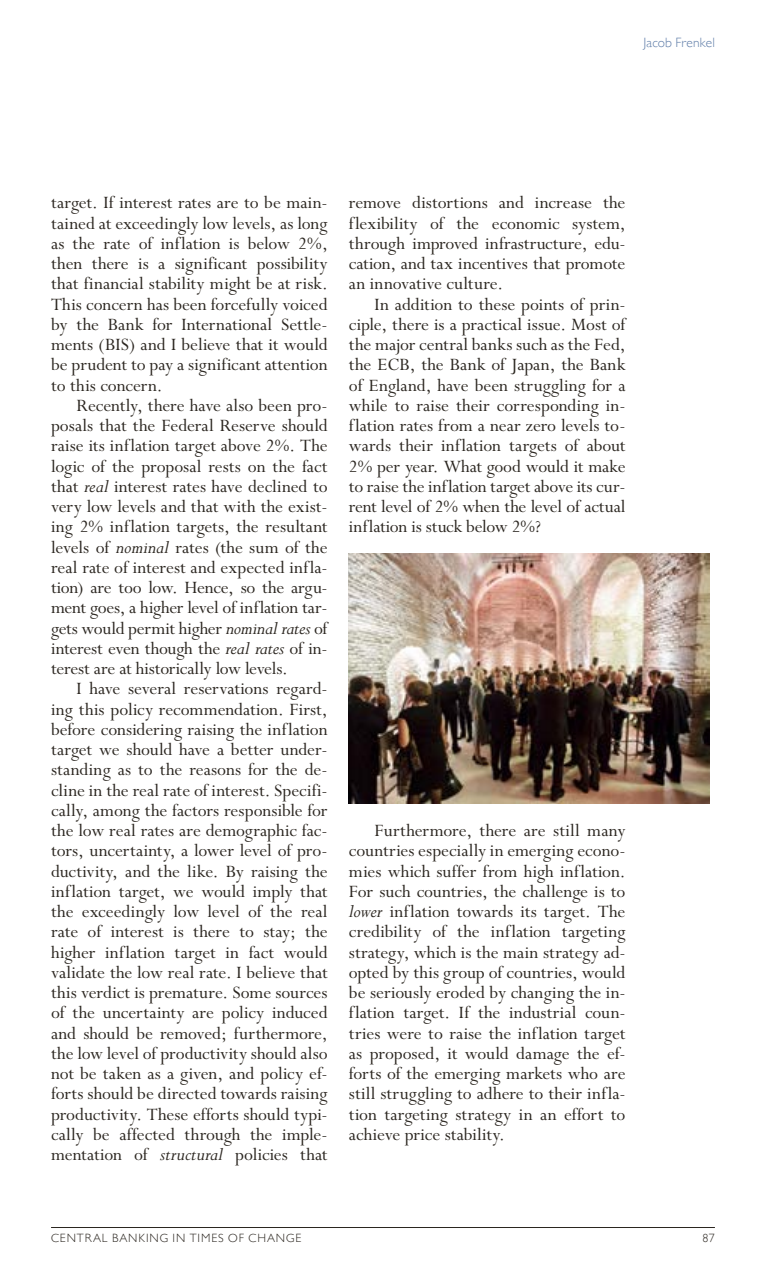
<style>
.page{position:relative;width:766px;height:1263px;background:#fff}
.page>*{position:absolute;margin:0;border:0;box-sizing:border-box;transform-origin:0 0}
.t1{font:19.5px/20.2px "Perpetua Std";letter-spacing:-.005em;color:#2b2620;text-align:justify}
.t2{font:300 13.5px "Gill Sans MT Pro";letter-spacing:.01em;color:#607ea9}
.t3{font:300 12px "Gill Sans MT Pro";letter-spacing:.075em;color:#2b2620}
.s1{font-style:italic;font-size:20.25px}
</style>
<div class="page">
<hr style="left:51px;top:1227px;width:663px;height:1px;background:#2b2620">
<img style="left:349px;top:553px;width:360px;height:251px">
<p class="t2" style="left:643px;top:35px;width:73px">Jacob Frenkel</p>
<p class="t1" style="left:51px;top:193px;width:278px">target. If interest rates are to be main&shy;tained at exceedingly low levels, as long as the rate of inflation is below 2%, then there is a significant possibility that financial stability might be at risk.<br>This concern has been forcefully voiced by the Bank for International Settle&shy;ments (BIS) and I believe that it would be prudent to pay a significant attention to this concern.</p>
<p class="t1" style="left:51px;top:396px;width:278px;text-indent:26px">Recently, there have also been pro&shy;posals that the Federal Reserve should raise its inflation target above 2%. The logic of the proposal rests on the fact that <span class="s1">real</span> interest rates have declined to very low levels and that with the exist&shy;ing 2% inflation targets, the resultant levels of <span class="s1">nominal</span> rates (the sum of the real rate of interest and expected infla&shy;tion) are too low. Hence, so the argu&shy;ment goes, a higher level of inflation tar&shy;gets would permit higher <span class="s1">nominal rates</span> of interest even though the <span class="s1">real rates</span> of in&shy;terest are at historically low levels.</p>
<p class="t1" style="left:51px;top:679px;width:278px;text-indent:26px">I have several reservations regard&shy;ing this policy recommendation. First, before considering raising the inflation target we should have a better under&shy;standing as to the reasons for the de&shy;cline in the real rate of interest. Specifi&shy;cally, among the factors responsible for the low real rates are demographic fac&shy;tors, uncertainty, a lower level of pro&shy;ductivity, and the like. By raising the inflation target, we would imply that the exceedingly low level of the real rate of interest is there to stay; the higher inflation target in fact would validate the low real rate. I believe that this verdict is premature. Some sources of the uncertainty are policy induced and should be removed; furthermore, the low level of productivity should also not be taken as a given, and policy ef&shy;forts should be directed towards raising productivity. These efforts should typi&shy;cally be affected through the imple&shy;mentation of <span class="s1">structural</span> policies that</p>
<p class="t1" style="left:349px;top:193px;width:278px">remove distortions and increase the flexibility of the economic system, through improved infrastructure, edu&shy;cation, and tax incentives that promote an innovative culture.</p>
<p class="t1" style="left:349px;top:295px;width:278px;text-indent:26px">In addition to these points of prin&shy;ciple, there is a practical issue. Most of the major central banks such as the Fed, the ECB, the Bank of Japan, the Bank of England, have been struggling for a while to raise their corresponding in&shy;flation rates from a near zero levels to&shy;wards their inflation targets of about 2% per year. What good would it make to raise the inflation target above its cur&shy;rent level of 2% when the level of actual inflation is stuck below 2%?</p>
<p class="t1" style="left:349px;top:821px;width:278px;text-indent:26px">Furthermore, there are still many countries especially in emerging econo&shy;mies which suffer from high inflation.<br>For such countries, the challenge is to <span class="s1">lower</span> inflation towards its target. The credibility of the inflation targeting strategy, which is the main strategy ad&shy;opted by this group of countries, would be seriously eroded by changing the in&shy;flation target. If the industrial coun&shy;tries were to raise the inflation target as proposed, it would damage the ef&shy;forts of the emerging markets who are still struggling to adhere to their infla&shy;tion targeting strategy in an effort to achieve price stability.</p>
<p class="t3" style="left:51px;top:1231px;width:252px">CENTRAL BANKING IN TIMES OF CHANGE</p>
<p class="t3" style="left:702px;top:1231px;width:14px">87</p>
</div>
